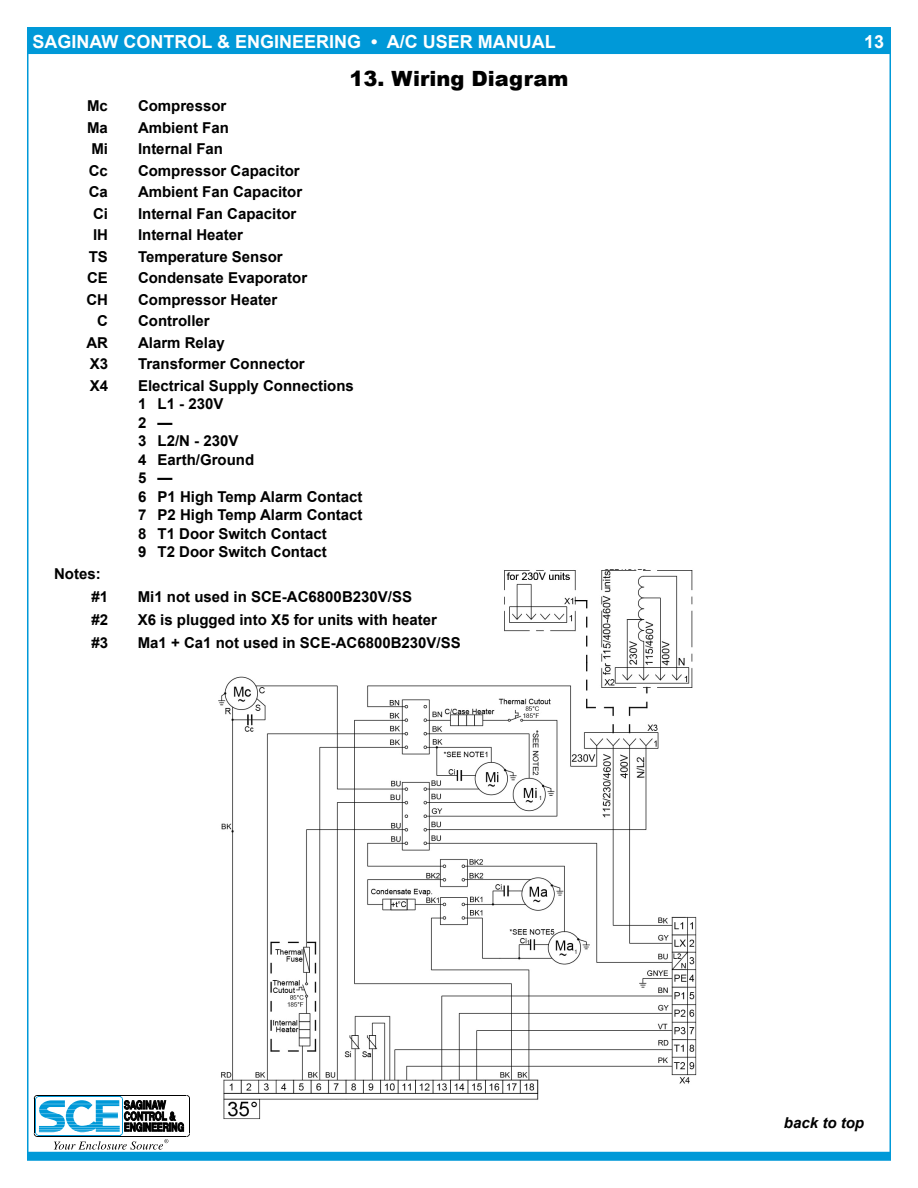
<style>
.page{position:relative;width:918px;height:1188px;background:#fff}
.page>*{position:absolute;margin:0;border:0;box-sizing:border-box;transform-origin:0 0}
.t1{font:900 21px "Arial";color:#000}
.t2{font:700 18px "Arial";color:#fff}
.t3{font:700 15px/18.5px "Arial";color:#000}
.t4{font:italic 700 15px "Arial";color:#000}
.s1{font-weight:400;font-size:12px;color:#000}
</style>
<div class="page">
<div style="left:27px;top:1152px;width:864px;height:9px;background:#0099d8"></div>
<svg style="left:34px;top:1095px;width:156px;height:55px"></svg>
<div style="left:27px;top:27px;width:864px;height:27px;background:#0099d8"></div>
<img style="left:218px;top:569px;width:479px;height:551px">
<p class="t2" style="left:28px;top:29px;width:529px"><span class="s1">B</span>SAGINAW CONTROL &amp; ENGINEERING • A/C USER MANUAL</p>
<p class="t2" style="left:864px;top:29px;width:22px">13</p>
<h1 class="t1" style="left:350px;top:63px;width:220px">13. Wiring Diagram</h1>
<p class="t3" style="left:87px;top:97px;width:22px">Mc</p>
<p class="t3" style="left:138px;top:97px;width:90px">Compressor</p>
<p class="t3" style="left:87px;top:118px;width:22px">Ma</p>
<p class="t3" style="left:138px;top:118px;width:92px">Ambient Fan</p>
<p class="t3" style="left:91px;top:140px;width:18px">Mi</p>
<p class="t3" style="left:138px;top:140px;width:87px">Internal Fan</p>
<p class="t3" style="left:89px;top:161px;width:21px">Cc</p>
<p class="t3" style="left:138px;top:161px;width:163px">Compressor Capacitor</p>
<p class="t3" style="left:89px;top:183px;width:21px">Ca</p>
<p class="t3" style="left:138px;top:183px;width:166px">Ambient Fan Capacitor</p>
<p class="t3" style="left:93px;top:204px;width:16px">Ci</p>
<p class="t3" style="left:138px;top:204px;width:160px">Internal Fan Capacitor</p>
<p class="t3" style="left:93px;top:226px;width:17px">IH</p>
<p class="t3" style="left:138px;top:226px;width:107px">Internal Heater</p>
<p class="t3" style="left:89px;top:247px;width:21px">TS</p>
<p class="t3" style="left:138px;top:247px;width:146px">Temperature Sensor</p>
<p class="t3" style="left:87px;top:269px;width:22px">CE</p>
<p class="t3" style="left:138px;top:269px;width:171px">Condensate Evaporator</p>
<p class="t3" style="left:86px;top:290px;width:23px">CH</p>
<p class="t3" style="left:138px;top:290px;width:141px">Compressor Heater</p>
<p class="t3" style="left:97px;top:312px;width:12px">C</p>
<p class="t3" style="left:138px;top:312px;width:73px">Controller</p>
<p class="t3" style="left:86px;top:333px;width:23px">AR</p>
<p class="t3" style="left:138px;top:333px;width:88px">Alarm Relay</p>
<p class="t3" style="left:90px;top:355px;width:20px">X3</p>
<p class="t3" style="left:138px;top:355px;width:168px">Transformer Connector</p>
<p class="t3" style="left:90px;top:376px;width:20px">X4</p>
<p class="t3" style="left:138px;top:376px;width:226px">Electrical Supply Connections<br>1 L1 - 230V<br>2 —<br>3 L2/N - 230V<br>4 Earth/Ground<br>5 —<br>6 P1 High Temp Alarm Contact<br>7 P2 High Temp Alarm Contact<br>8 T1 Door Switch Contact<br>9 T2 Door Switch Contact</p>
<p class="t3" style="left:91px;top:562px;width:18px;line-height:23px;text-indent:-37px">Notes: #1</p>
<p class="t3" style="left:138px;top:587px;width:276px">Mi1 not used in SCE-AC6800B230V/SS</p>
<p class="t3" style="left:91px;top:610px;width:18px">#2</p>
<p class="t3" style="left:138px;top:610px;width:301px">X6 is plugged into X5 for units with heater</p>
<p class="t3" style="left:91px;top:633px;width:18px">#3</p>
<p class="t3" style="left:138px;top:633px;width:325px">Ma1 + Ca1 not used in SCE-AC6800B230V/SS</p>
<p class="t4" style="left:784px;top:1113px;width:82px">back to top</p>
</div>
